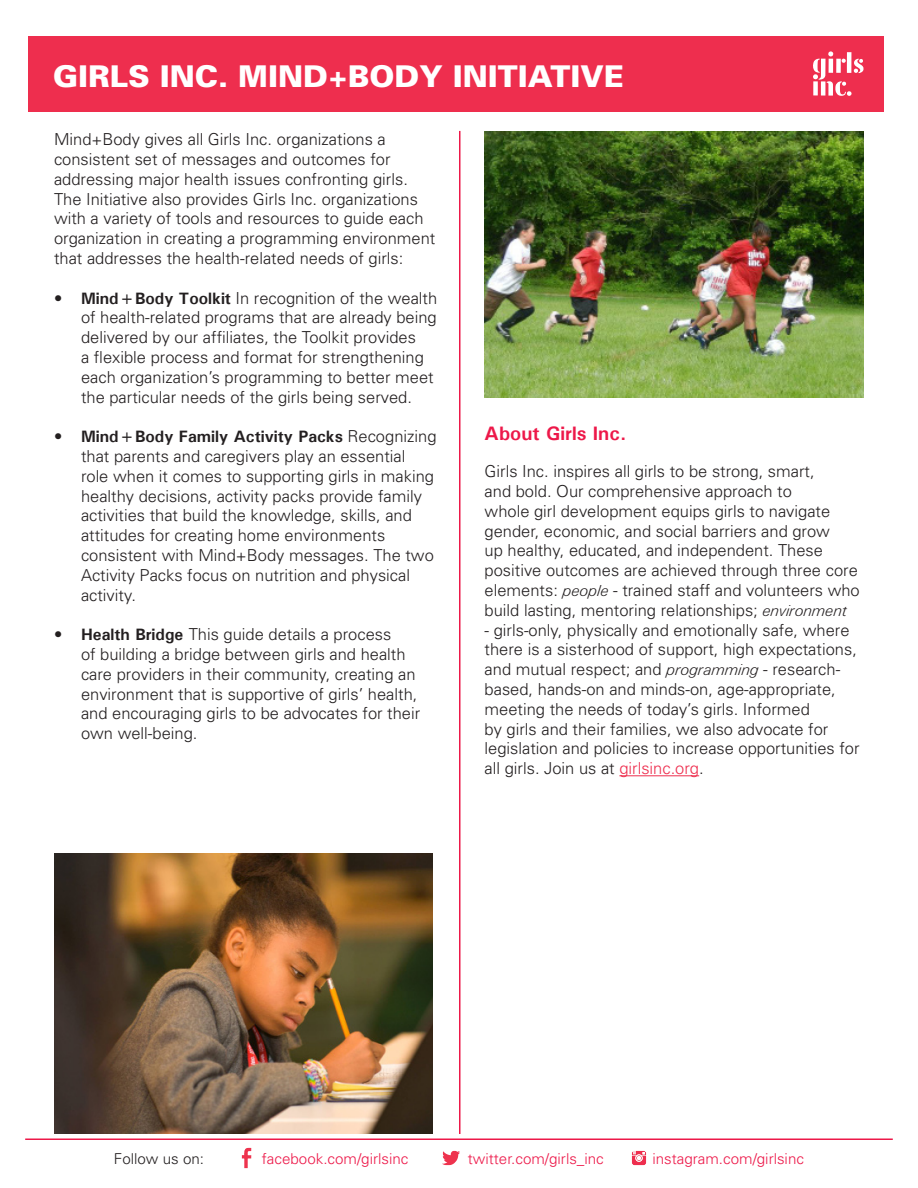
<style>
.page{position:relative;width:918px;height:1188px;background:#fff}
.page>*{position:absolute;margin:0;border:0;box-sizing:border-box;transform-origin:0 0}
.t1{font:900 30px "Univers";color:#fff}
.t2{font:700 19.5px "Univers";color:#ed1849}
.t3{font:300 16.5px/19.8px "Univers";color:#231f20}
.t4{font:300 15px "Univers";color:#ed1849}
.t5{font:300 15px "Univers";color:#231f20}
.s1{font-weight:700}
.s2{font-family:"U46";font-weight:400}
.s3{color:#ee2e4e}
</style>
<div class="page">
<div style="left:29px;top:36px;width:855px;height:76px;background:#ee2e4e"></div>
<svg style="left:813px;top:51px;width:51px;height:45px"></svg>
<img style="left:241px;top:1147px;width:11px;height:22px">
<img style="left:443px;top:1150px;width:17px;height:16px">
<img style="left:631px;top:1150px;width:16px;height:16px">
<hr style="left:25px;top:1138px;width:868px;height:2px;background:#ed1849">
<hr style="left:619px;top:775px;width:80px;height:1px;background:#ee2e4e">
<img style="left:485px;top:131px;width:378px;height:267px">
<hr style="left:459px;top:131px;width:1px;height:1003px;background:#ed1849">
<img style="left:54px;top:853px;width:379px;height:281px">
<p class="t1" style="left:53px;top:57px;width:572px">GIRLS INC. MIND+BODY INITIATIVE</p>
<p class="t3" style="left:54px;top:129px;width:383px">Mind+Body gives all Girls Inc. organizations a consistent set of messages and outcomes for addressing major health issues confronting girls.<br>The Initiative also provides Girls Inc. organizations with a variety of tools and resources to guide each organization in creating a programming environment that addresses the health-related needs of girls:</p>
<p class="t3" style="left:81px;top:287px;width:358px;text-indent:-27px"><span class="s1">• Mind+Body Toolkit</span> In recognition of the wealth of health-related programs that are already being delivered by our affiliates, the Toolkit provides<br>a flexible process and format for strengthening each organization’s programming to better meet the particular needs of the girls being served.</p>
<p class="t3" style="left:81px;top:426px;width:357px;text-indent:-27px"><span class="s1">• Mind+Body Family Activity Packs</span> Recognizing that parents and caregivers play an essential role when it comes to supporting girls in making healthy decisions, activity packs provide family activities that build the knowledge, skills, and attitudes for creating home environments consistent with Mind+Body messages. The two Activity Packs focus on nutrition and physical activity.</p>
<p class="t3" style="left:81px;top:624px;width:341px;text-indent:-27px"><span class="s1">• Health Bridge</span> This guide details a process<br>of building a bridge between girls and health care providers in their community, creating an environment that is supportive of girls’ health, and encouraging girls to be advocates for their own well-being.</p>
<p class="t2" style="left:485px;top:421px;width:143px">About Girls Inc.</p>
<p class="t3" style="left:485px;top:461px;width:377px">Girls Inc. inspires all girls to be strong, smart,<br>and bold. Our comprehensive approach to<br>whole girl development equips girls to navigate gender, economic, and social barriers and grow<br>up healthy, educated, and independent. These positive outcomes are achieved through three core elements: <span class="s2">people</span> - trained staff and volunteers who build lasting, mentoring relationships; <span class="s2">environment</span></p>
<p class="t3" style="left:485px;top:619px;width:377px">- girls-only, physically and emotionally safe, where there is a sisterhood of support, high expectations, and mutual respect; and <span class="s2">programming</span> - research&shy;based, hands-on and minds-on, age-appropriate, meeting the needs of today’s girls. Informed<br>by girls and their families, we also advocate for legislation and policies to increase opportunities for all girls. Join us at <span class="s3">girlsinc.org</span>.</p>
<p class="t5" style="left:114px;top:1149px;width:92px">Follow us on:</p>
<p class="t4" style="left:262px;top:1149px;width:148px">facebook.com/girlsinc</p>
<p class="t4" style="left:468px;top:1149px;width:138px">twitter.com/girls_inc</p>
<p class="t4" style="left:652px;top:1149px;width:153px">instagram.com/girlsinc</p>
</div>
